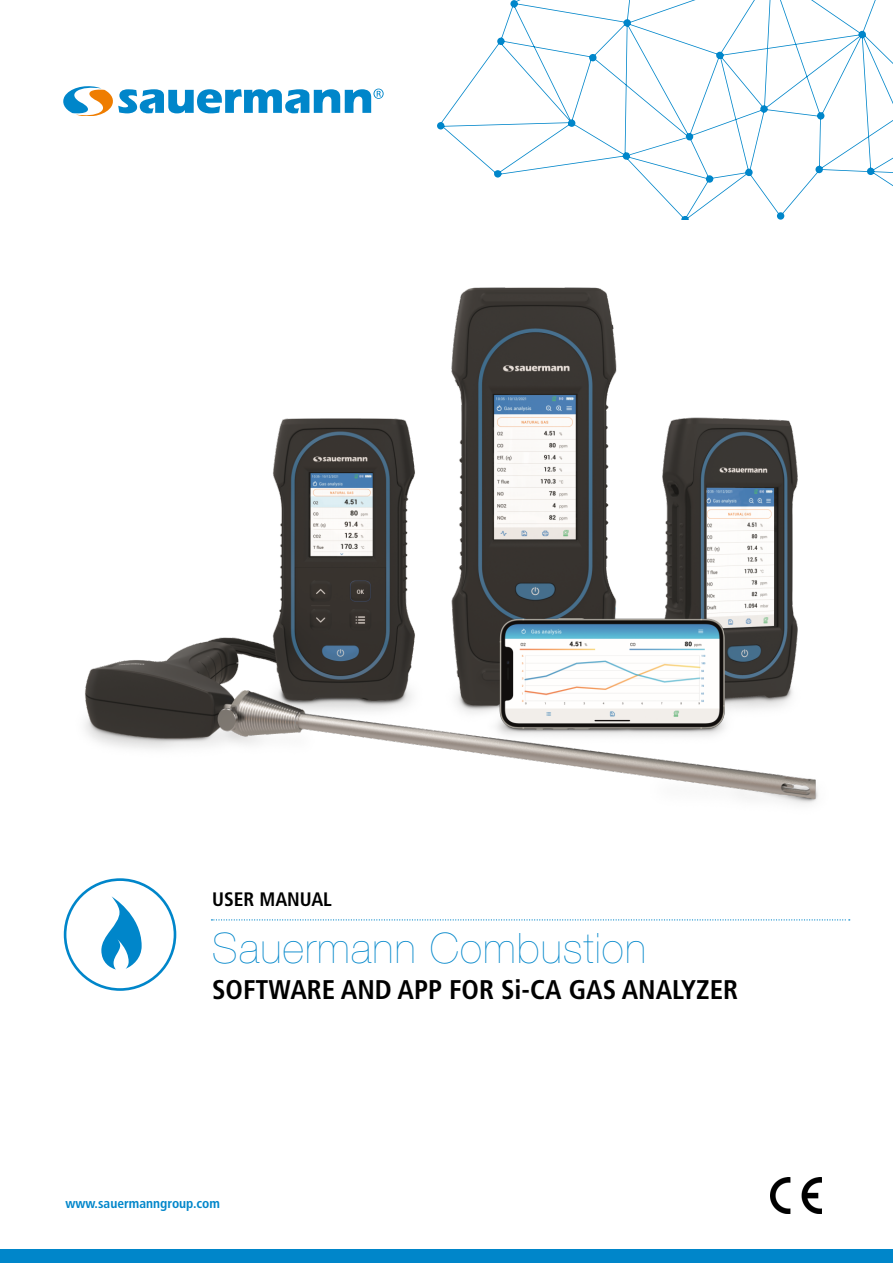
<style>
.page{position:relative;width:893px;height:1263px;background:#fff}
.page>*{position:absolute;margin:0;border:0;box-sizing:border-box;transform-origin:0 0}
.t1{font:200 42px "Helvetica Neue LT Std";letter-spacing:.03em;color:#0086ca}
.t2{font:700 condensed 27px "Frutiger LT Std";color:#000}
.t3{font:700 condensed 19.5px "Frutiger LT Std";color:#000}
.t4{font:700 condensed 13.5px "Frutiger LT Std";color:#0086ca}
</style>
<div class="page">
<svg style="left:63px;top:87px;width:321px;height:29px"></svg>
<div style="left:0;top:1250px;width:893px;height:13px;background:#0086ca"></div>
<svg style="left:437px;top:0;width:456px;height:219px"></svg>
<img style="left:771px;top:1177px;width:51px;height:36px">
<svg style="left:211px;top:919px;width:639px;height:1px"></svg>
<div style="left:64px;top:878px;width:112px;height:113px;border:3px solid #0086ca;border-radius:50%"></div>
<svg style="left:101px;top:896px;width:41px;height:73px"></svg>
<img style="left:85px;top:287px;width:733px;height:517px">
<p class="t3" style="left:212px;top:888px;width:121px">USER MANUAL</p>
<h1 class="t1" style="left:212px;top:924px;width:435px">Sauermann Combustion</h1>
<p class="t2" style="left:212px;top:974px;width:528px">SOFTWARE AND APP FOR Si-CA GAS ANALYZER</p>
<p class="t4" style="left:66px;top:1196px;width:156px">www.sauermanngroup.com</p>
</div>
